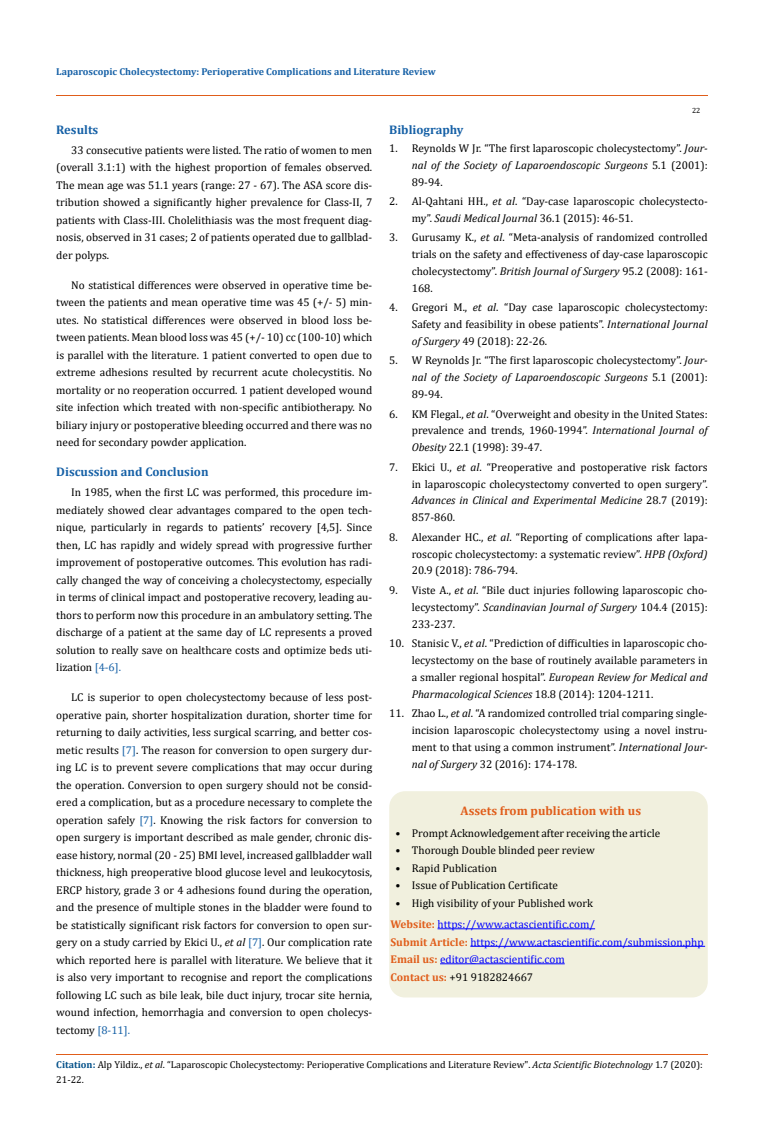
<style>
.page{position:relative;width:764px;height:1140px;background:#fff}
.page>*{position:absolute;margin:0;border:0;box-sizing:border-box;transform-origin:0 0}
.t1{font:700 12.5px "Cambria";color:#1560a6}
.t2{font:700 12.5px "Cambria";color:#e05d1a}
.t3{font:11.25px/17.5px "Cambria";color:#000;text-align:justify}
.t4{font:11.25px/17.5px "Cambria";color:#00f}
.t5{font:10px/15px "Cambria";color:#000}
.t6{font:700 10px "Cambria";color:#1560a6}
.t7{font:7.5px "Cambria";color:#000}
.s1{color:#1560a6}
.s2{font-style:italic}
.s3{font-weight:700;color:#e05d1a}
.s4{color:#000}
.s5{font-weight:700;color:#035089}
</style>
<div class="page">
<hr style="left:56px;top:95px;width:651px;height:1px;background:#e05d1a">
<div style="left:390px;top:792px;width:317px;height:205px;background:#f1f0de;border-radius:15px"></div>
<div style="left:389px;top:791px;width:319px;height:207px;border:1px solid #f1f0de;border-radius:15px"></div>
<hr style="left:437px;top:928px;width:158px;height:1px;background:#00f">
<hr style="left:470px;top:946px;width:235px;height:1px;background:#00f">
<hr style="left:440px;top:963px;width:125px;height:1px;background:#00f">
<hr style="left:56px;top:1055px;width:652px;height:1px;background:#e05d1a">
<p class="t6" style="left:56px;top:65px;width:381px">Laparoscopic Cholecystectomy: Perioperative Complications and Literature Review</p>
<p class="t7" style="left:692px;top:106px;width:10px">22</p>
<p class="t1" style="left:56px;top:121px;width:44px">Results</p>
<p class="t3" style="left:56px;top:141px;width:317px;text-indent:15px">33 consecutive patients were listed. The ratio of women to men (overall 3.1:1) with the highest proportion of females observed.<br>The mean age was 51.1 years (range: 27 - 67). The ASA score dis&shy;tribution showed a significantly higher prevalence for Class-II, 7 patients with Class-III. Cholelithiasis was the most frequent diag&shy;nosis, observed in 31 cases; 2 of patients operated due to gallblad&shy;der polyps.</p>
<p class="t3" style="left:56px;top:276px;width:317px;text-indent:15px">No statistical differences were observed in operative time be&shy;tween the patients and mean operative time was 45 (+/- 5) min&shy;utes. No statistical differences were observed in blood loss be&shy;tween patients. Mean blood loss was 45 (+/- 10) cc (100-10) which is parallel with the literature. 1 patient converted to open due to extreme adhesions resulted by recurrent acute cholecystitis. No mortality or no reoperation occurred. 1 patient developed wound site infection which treated with non-specific antibiotherapy. No biliary injury or postoperative bleeding occurred and there was no need for secondary powder application.</p>
<p class="t1" style="left:56px;top:463px;width:154px">Discussion and Conclusion</p>
<p class="t3" style="left:56px;top:484px;width:317px;text-indent:15px">In 1985, when the first LC was performed, this procedure im&shy;mediately showed clear advantages compared to the open tech&shy;nique, particularly in regards to patients’ recovery [4,5]. Since then, LC has rapidly and widely spread with progressive further improvement of postoperative outcomes. This evolution has radi&shy;cally changed the way of conceiving a cholecystectomy, especially in terms of clinical impact and postoperative recovery, leading au&shy;thors to perform now this procedure in an ambulatory setting. The discharge of a patient at the same day of LC represents a proved solution to really save on healthcare costs and optimize beds uti&shy;lization <span class="s1">[4-6].</span></p>
<p class="t3" style="left:56px;top:689px;width:317px;text-indent:15px">LC is superior to open cholecystectomy because of less post&shy;operative pain, shorter hospitalization duration, shorter time for returning to daily activities, less surgical scarring, and better cos&shy;metic results <span class="s1">[7]</span>. The reason for conversion to open surgery dur&shy;ing LC is to prevent severe complications that may occur during the operation. Conversion to open surgery should not be consid&shy;ered a complication, but as a procedure necessary to complete the operation safely <span class="s1">[7]</span>. Knowing the risk factors for conversion to open surgery is important described as male gender, chronic dis&shy;ease history, normal (20 - 25) BMI level, increased gallbladder wall thickness, high preoperative blood glucose level and leukocytosis, ERCP history, grade 3 or 4 adhesions found during the operation, and the presence of multiple stones in the bladder were found to be statistically significant risk factors for conversion to open sur&shy;gery on a study carried by Ekici U., <span class="s2">et al</span> <span class="s1">[7]</span>. Our complication rate which reported here is parallel with literature. We believe that it is also very important to recognise and report the complications following LC such as bile leak, bile duct injury, trocar site hernia, wound infection, hemorrhagia and conversion to open cholecys&shy;tectomy <span class="s1">[8-11].</span></p>
<p class="t1" style="left:389px;top:121px;width:76px">Bibliography</p>
<p class="t3" style="left:412px;top:140px;width:297px;line-height:16.9px;text-indent:-22px">1. Reynolds W Jr. “The first laparoscopic cholecystectomy”. <span class="s2">Jour&shy;nal of the Society of Laparoendoscopic Surgeons</span> 5.1 (2001):<br>89-94.</p>
<p class="t3" style="left:412px;top:193px;width:297px;line-height:16.9px;text-indent:-22px">2. Al-Qahtani HH., <span class="s2">et al</span>. “Day-case laparoscopic cholecystecto&shy;my”. <span class="s2">Saudi Medical Journal</span> 36.1 (2015): 46‐51.</p>
<p class="t3" style="left:412px;top:229px;width:297px;line-height:16.9px;text-indent:-22px">3. Gurusamy K., <span class="s2">et al</span>. “Meta-analysis of randomized controlled trials on the safety and effectiveness of day-case laparoscopic cholecystectomy”. <span class="s2">British Journal of Surgery</span> 95.2 (2008): 161- 168.</p>
<p class="t3" style="left:412px;top:299px;width:297px;line-height:16.9px;text-indent:-22px">4. Gregori M., <span class="s2">et al</span>. “Day case laparoscopic cholecystectomy:<br>Safety and feasibility in obese patients”. <span class="s2">International Journal of Surgery</span> 49 (2018): 22‐26.</p>
<p class="t3" style="left:412px;top:352px;width:297px;line-height:16.9px;text-indent:-22px">5. W Reynolds Jr. “The first laparoscopic cholecystectomy”. <span class="s2">Jour&shy;nal of the Society of Laparoendoscopic Surgeons</span> 5.1 (2001):<br>89-94.</p>
<p class="t3" style="left:412px;top:405px;width:297px;line-height:16.9px;text-indent:-22px">6. KM Flegal., <span class="s2">et al</span>. “Overweight and obesity in the United States: prevalence and trends, 1960-1994”. <span class="s2">International Journal of Obesity</span> 22.1 (1998): 39-47.</p>
<p class="t3" style="left:412px;top:458px;width:297px;line-height:16.9px;text-indent:-22px">7. Ekici U., <span class="s2">et al</span>. “Preoperative and postoperative risk factors in laparoscopic cholecystectomy converted to open surgery”.<br><span class="s2">Advances in Clinical and Experimental Medicine</span> 28.7 (2019):<br>857‐860.</p>
<p class="t3" style="left:412px;top:528px;width:297px;line-height:16.9px;text-indent:-23px">8. Alexander HC., <span class="s2">et al</span>. “Reporting of complications after lapa&shy;roscopic cholecystectomy: a systematic review”. <span class="s2">HPB (Oxford)<br></span>20.9 (2018): 786‐794.</p>
<p class="t3" style="left:412px;top:581px;width:297px;line-height:16.9px;text-indent:-22px">9. Viste A., <span class="s2">et al</span>. “Bile duct injuries following laparoscopic cho&shy;lecystectomy”. <span class="s2">Scandinavian Journal of Surgery</span> 104.4 (2015):<br>233-237.</p>
<p class="t3" style="left:412px;top:635px;width:297px;line-height:16.9px;text-indent:-22px">10. Stanisic V., <span class="s2">et al</span>. “Prediction of difficulties in laparoscopic cho&shy;lecystectomy on the base of routinely available parameters in a smaller regional hospital”. <span class="s2">European Review for Medical and Pharmacological Sciences</span> 18.8 (2014): 1204-1211.</p>
<p class="t3" style="left:412px;top:705px;width:297px;line-height:16.9px;text-indent:-22px">11. Zhao L., <span class="s2">et al</span>. “A randomized controlled trial comparing single&shy;incision laparoscopic cholecystectomy using a novel instru&shy;ment to that using a common instrument”. <span class="s2">International Jour&shy;nal of Surgery</span> 32 (2016): 174-178.</p>
<p class="t2" style="left:460px;top:802px;width:182px">Assets from publication with us</p>
<p class="t3" style="left:396px;top:824px;width:266px">• Prompt Acknowledgement after receiving the article</p>
<p class="t3" style="left:396px;top:842px;width:201px">• Thorough Double blinded peer review</p>
<p class="t3" style="left:396px;top:859px;width:103px">• Rapid Publication</p>
<p class="t3" style="left:396px;top:877px;width:164px">• Issue of Publication Certificate</p>
<p class="t3" style="left:396px;top:894px;width:199px">• High visibility of your Published work</p>
<p class="t4" style="left:390px;top:915px;width:315px"><span class="s3">Website:</span> https://www.actascientific.com/<br><span class="s3">Submit Article:</span> https://www.actascientific.com/submission.php <span class="s3">Email us:</span> editor@actascientific.com<br><span class="s3">Contact us:</span> <span class="s4">+91 9182824667</span></p>
<p class="t5" style="left:56px;top:1057px;width:648px"><span class="s5">Citation:</span> Alp Yildiz., <span class="s2">et al</span>. “Laparoscopic Cholecystectomy: Perioperative Complications and Literature Review". <span class="s2">Acta Scientific Biotechnology</span> 1.7 (2020):<br>21-22.</p>
</div>
